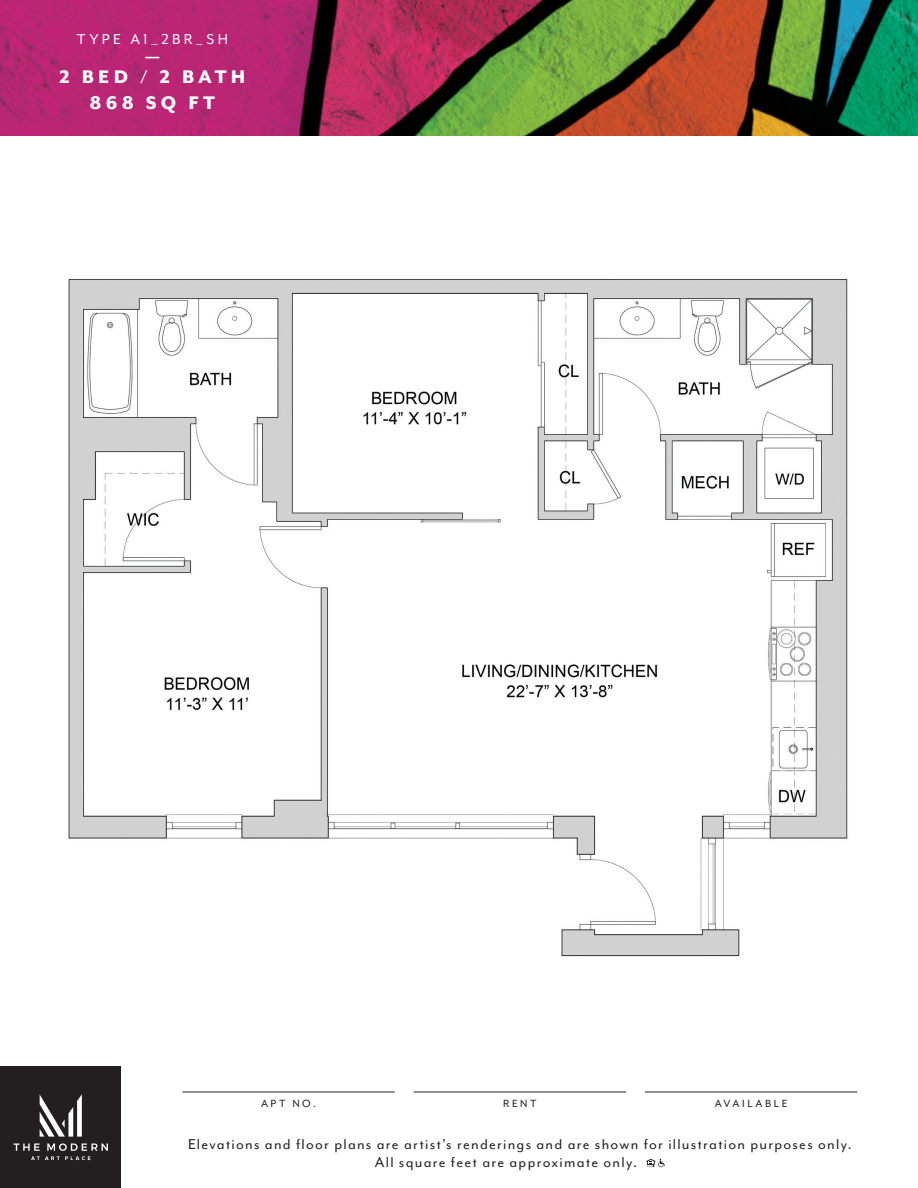
<style>
.page{position:relative;width:918px;height:1188px;background:#fff}
.page>*{position:absolute;margin:0;border:0;box-sizing:border-box;transform-origin:0 0}
.t1{font:800 21.6px "Mr Eaves Mod OT";color:#fff}
.t2{font:800 21px "Mr Eaves Mod OT";letter-spacing:.2em;color:#fff}
.t3{font:16.5px/18px "Mr Eaves Mod OT";letter-spacing:.075em;color:#231f20}
.t4{font:16.5px "Mr Eaves Mod OT";letter-spacing:.205em;color:#fff}
.t5{font:12px "Mr Eaves Mod OT";letter-spacing:.215em;color:#231f20}
</style>
<div class="page">
<img style="left:0;top:0;width:918px;height:136px">
<div style="left:0;top:1066px;width:122px;height:122px;background:#231f20"></div>
<svg style="left:40px;top:1094px;width:42px;height:43px"></svg>
<svg style="left:14px;top:1143px;width:94px;height:17px"></svg>
<svg style="left:646px;top:1159px;width:19px;height:9px"></svg>
<hr style="left:414px;top:1092px;width:212px;height:1px;background:#231f20">
<hr style="left:645px;top:1092px;width:212px;height:1px;background:#231f20">
<hr style="left:182px;top:1092px;width:213px;height:1px;background:#231f20">
<img style="left:68px;top:278px;width:780px;height:679px">
<p class="t4" style="left:77px;top:31px;width:153px">TYPE A1_2BR_SH</p>
<p class="t1" style="left:145px;top:44px;width:15px">—</p>
<p class="t2" style="left:59px;top:66px;width:187px">2 BED / 2 BATH</p>
<p class="t2" style="left:90px;top:91px;width:127px">868 SQ FT</p>
<p class="t5" style="left:261px;top:1097px;width:57px">APT NO.</p>
<p class="t5" style="left:503px;top:1097px;width:35px">RENT</p>
<p class="t5" style="left:715px;top:1097px;width:74px">AVAILABLE</p>
<p class="t3" style="left:375px;top:1136px;width:478px;text-indent:-187px">Elevations and floor plans are artist’s renderings and are shown for illustration purposes only.<br>All square feet are approximate only.</p>
</div>
